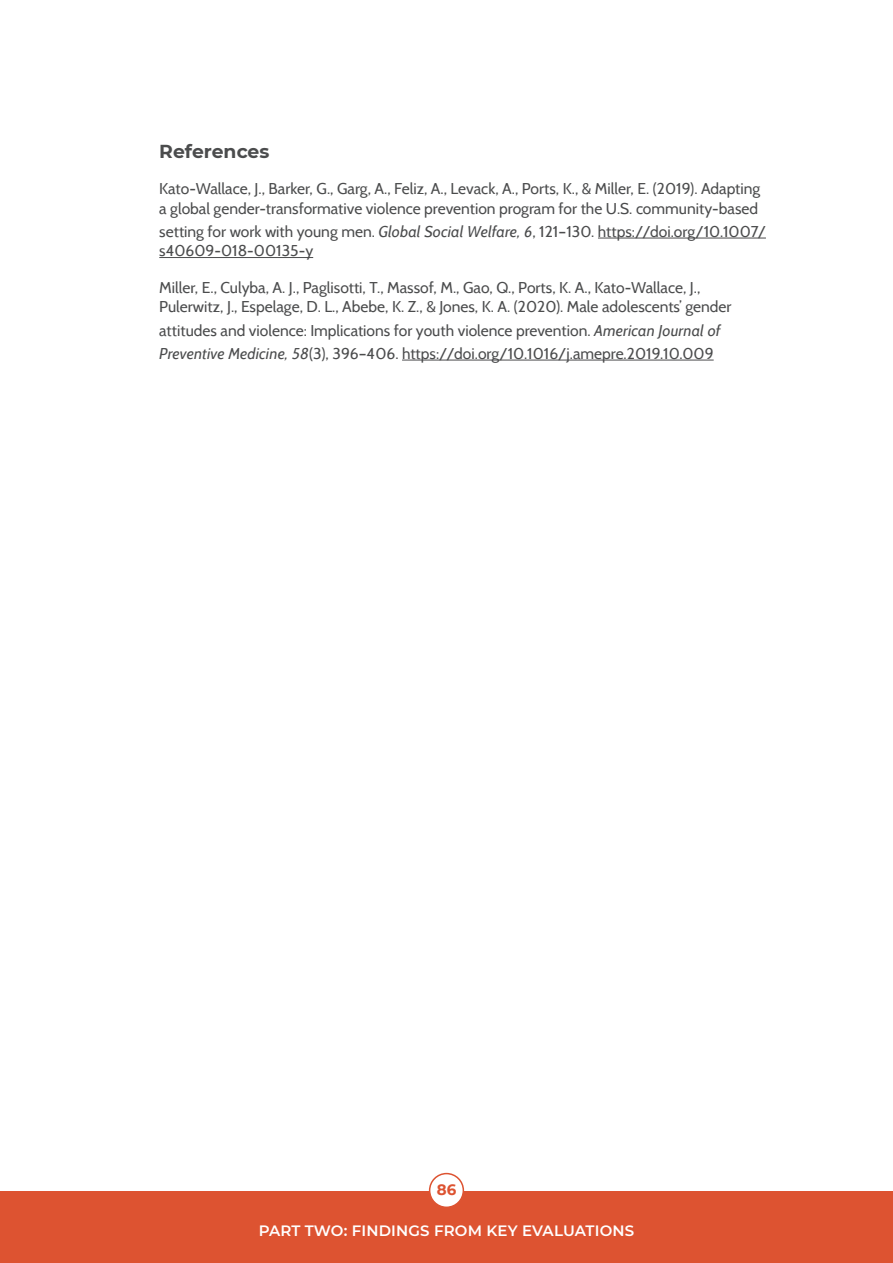
<style>
.page{position:relative;width:893px;height:1263px;background:#fff}
.page>*{position:absolute;margin:0;border:0;box-sizing:border-box;transform-origin:0 0}
.t1{font:700 18.75px "Montserrat";color:#4b4c4d}
.t2{font:15.6px/19.5px "Cabin";color:#4b4c4d}
.t3{font:600 15px "Montserrat";letter-spacing:.01em;color:#fff}
.t4{font:700 15px "Montserrat";color:#dd5331}
.s1{font-style:italic}
</style>
<div class="page">
<div style="left:0;top:1190px;width:893px;height:73px;background:#dd5331"></div>
<div style="left:430px;top:1173px;width:33px;height:34px;background:#fff;border-radius:50%"></div>
<div style="left:429px;top:1173px;width:35px;height:35px;border:2px solid #dd5331;border-radius:50%"></div>
<hr style="left:598px;top:238px;width:168px;height:1px;background:#4b4c4d">
<hr style="left:159px;top:257px;width:154px;height:1px;background:#4b4c4d">
<hr style="left:402px;top:360px;width:312px;height:1px;background:#4b4c4d">
<p class="t1" style="left:159px;top:137px;width:112px">References</p>
<p class="t2" style="left:159px;top:179px;width:602px">Kato-Wallace, J., Barker, G., Garg, A., Feliz, A., Levack, A., Ports, K., &amp; Miller, E. (2019). Adapting a global gender-transformative violence prevention program for the U.S. community-based</p>
<p class="t2" style="left:159px;top:222px;width:608px">setting for work with young men. <span class="s1">Global Social Welfare, 6</span>, 121–130. https://doi.org/10.1007/ s40609-018-00135-y</p>
<p class="t2" style="left:159px;top:278px;width:574px">Miller, E., Culyba, A. J., Paglisotti, T., Massof, M., Gao, Q., Ports, K. A., Kato-Wallace, J.,<br>Pulerwitz, J., Espelage, D. L., Abebe, K. Z., &amp; Jones, K. A. (2020). Male adolescents’ gender</p>
<p class="t2" style="left:159px;top:318px;width:563px;line-height:23.2px">attitudes and violence: Implications for youth violence prevention. <span class="s1">American Journal of<br>Preventive Medicine, 58</span>(3), 396–406. https://doi.org/10.1016/j.amepre.2019.10.009</p>
<p class="t4" style="left:437px;top:1179px;width:21px">86</p>
<p class="t3" style="left:259px;top:1220px;width:377px">PART TWO: FINDINGS FROM KEY EVALUATIONS</p>
</div>
